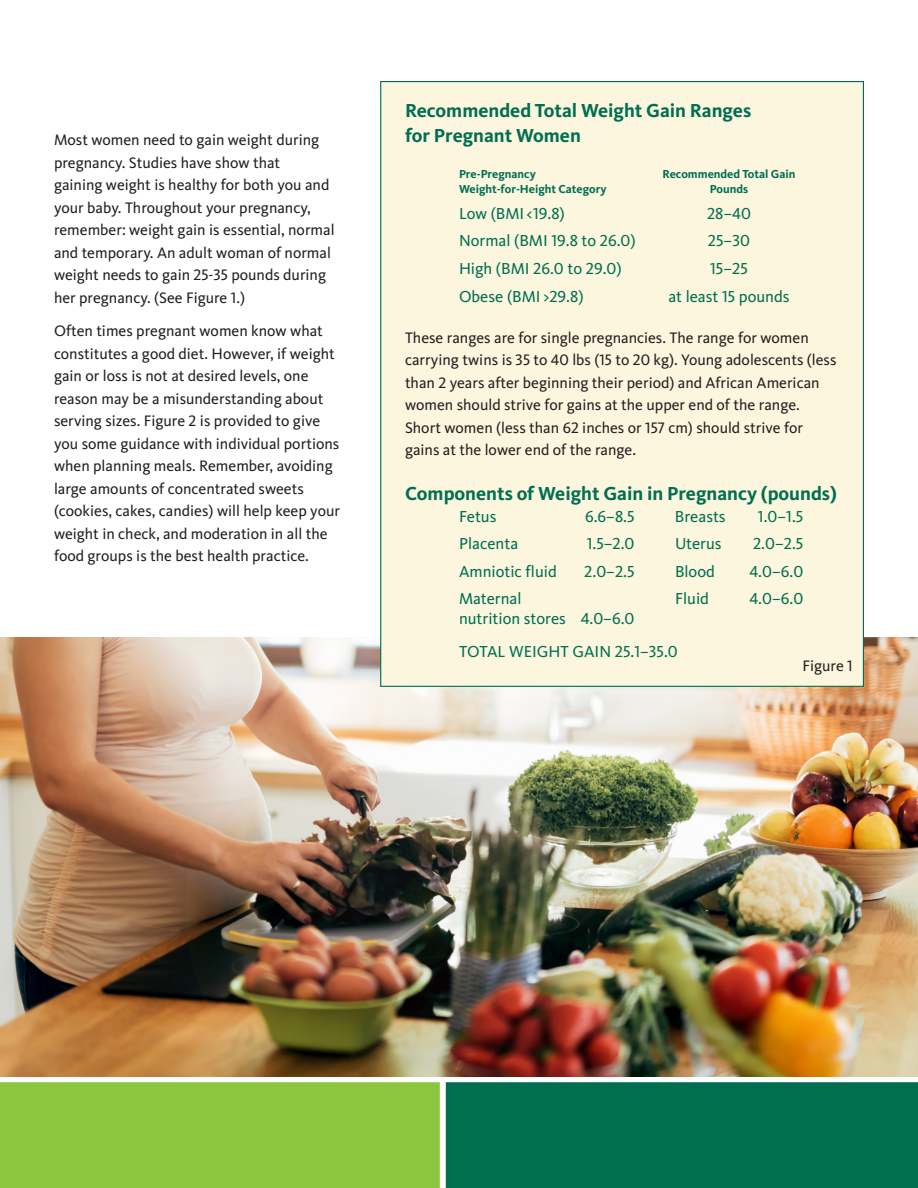
<style>
.page{position:relative;width:918px;height:1188px;background:#fff}
.page>*{position:absolute;margin:0;border:0;box-sizing:border-box;transform-origin:0 0}
._2_subhead{font:700 19.5px/25.5px "Kievit Pro";color:#006e51}
.t1{font:16.5px "Kievit Pro";color:#006e51}
._3_text{font:15.75px/22.5px "Kievit Pro";color:#231f20}
.t2{font:700 12px "Kievit Pro";color:#006e51}
</style>
<div class="page">
<div style="left:443px;top:1079px;width:475px;height:109px;background:#006e51"></div>
<div style="left:0;top:1082px;width:443px;height:106px;background:#8bc63e"></div>
<div style="left:440px;top:1079px;width:6px;height:109px;background:#fff"></div>
<div style="left:0;top:1076px;width:918px;height:6px;background:#fff"></div>
<img style="left:0;top:637px;width:918px;height:439px">
<div style="left:380px;top:81px;width:484px;height:606px;background:#fcf6de;border:1px solid #006e51"></div>
<p class="_3_text" style="left:54px;top:129px;width:282px">Most women need to gain weight during pregnancy. Studies have show that<br>gaining weight is healthy for both you and your baby. Throughout your pregnancy, remember: weight gain is essential, normal and temporary. An adult woman of normal weight needs to gain 25-35 pounds during her pregnancy. (See Figure 1.)</p>
<p class="_3_text" style="left:54px;top:319px;width:288px">Often times pregnant women know what constitutes a good diet. However, if weight gain or loss is not at desired levels, one reason may be a misunderstanding about serving sizes. Figure 2 is provided to give you some guidance with individual portions when planning meals. Remember, avoiding large amounts of concentrated sweets (cookies, cakes, candies) will help keep your weight in check, and moderation in all the food groups is the best health practice.</p>
<p class="_2_subhead" style="left:405px;top:97px;width:348px">Recommended Total Weight Gain Ranges for Pregnant Women</p>
<p class="t2" style="left:459px;top:166px;width:79px">Pre-Pregnancy</p>
<p class="t2" style="left:663px;top:166px;width:134px">Recommended Total Gain</p>
<p class="t2" style="left:459px;top:181px;width:149px">Weight-for-Height Category</p>
<p class="t2" style="left:710px;top:181px;width:40px">Pounds</p>
<p class="t1" style="left:459px;top:203px;width:107px">Low (BMI &lt;19.8)</p>
<p class="t1" style="left:707px;top:203px;width:45px">28–40</p>
<p class="t1" style="left:459px;top:231px;width:178px">Normal (BMI 19.8 to 26.0)</p>
<p class="t1" style="left:708px;top:231px;width:44px">25–30</p>
<p class="t1" style="left:459px;top:258px;width:164px">High (BMI 26.0 to 29.0)</p>
<p class="t1" style="left:710px;top:258px;width:39px">15–25</p>
<p class="t1" style="left:459px;top:286px;width:126px">Obese (BMI &gt;29.8)</p>
<p class="t1" style="left:668px;top:286px;width:123px">at least 15 pounds</p>
<p class="_3_text" style="left:405px;top:326px;width:433px">These ranges are for single pregnancies. The range for women carrying twins is 35 to 40 lbs (15 to 20 kg). Young adolescents (less than 2 years after beginning their period) and African American women should strive for gains at the upper end of the range.<br>Short women (less than 62 inches or 157 cm) should strive for gains at the lower end of the range.</p>
<p class="_2_subhead" style="left:405px;top:481px;width:433px">Components of Weight Gain in Pregnancy (pounds)</p>
<p class="t1" style="left:459px;top:506px;width:39px">Fetus</p>
<p class="t1" style="left:585px;top:506px;width:51px">6.6–8.5</p>
<p class="t1" style="left:675px;top:506px;width:52px">Breasts</p>
<p class="t1" style="left:758px;top:506px;width:47px">1.0–1.5</p>
<p class="t1" style="left:459px;top:534px;width:61px">Placenta</p>
<p class="t1" style="left:587px;top:534px;width:49px">1.5–2.0</p>
<p class="t1" style="left:675px;top:534px;width:48px">Uterus</p>
<p class="t1" style="left:753px;top:534px;width:52px">2.0–2.5</p>
<p class="t1" style="left:459px;top:561px;width:99px">Amniotic fluid</p>
<p class="t1" style="left:584px;top:561px;width:52px">2.0–2.5</p>
<p class="t1" style="left:675px;top:561px;width:41px">Blood</p>
<p class="t1" style="left:749px;top:561px;width:55px">4.0–6.0</p>
<p class="t1" style="left:459px;top:589px;width:64px">Maternal</p>
<p class="t1" style="left:675px;top:589px;width:36px">Fluid</p>
<p class="t1" style="left:749px;top:589px;width:55px">4.0–6.0</p>
<p class="t1" style="left:459px;top:608px;width:177px">nutrition stores 4.0–6.0</p>
<p class="t1" style="left:459px;top:641px;width:220px">TOTAL WEIGHT GAIN 25.1–35.0</p>
<p class="_3_text" style="left:802px;top:655px;width:52px">Figure 1</p>
</div>
